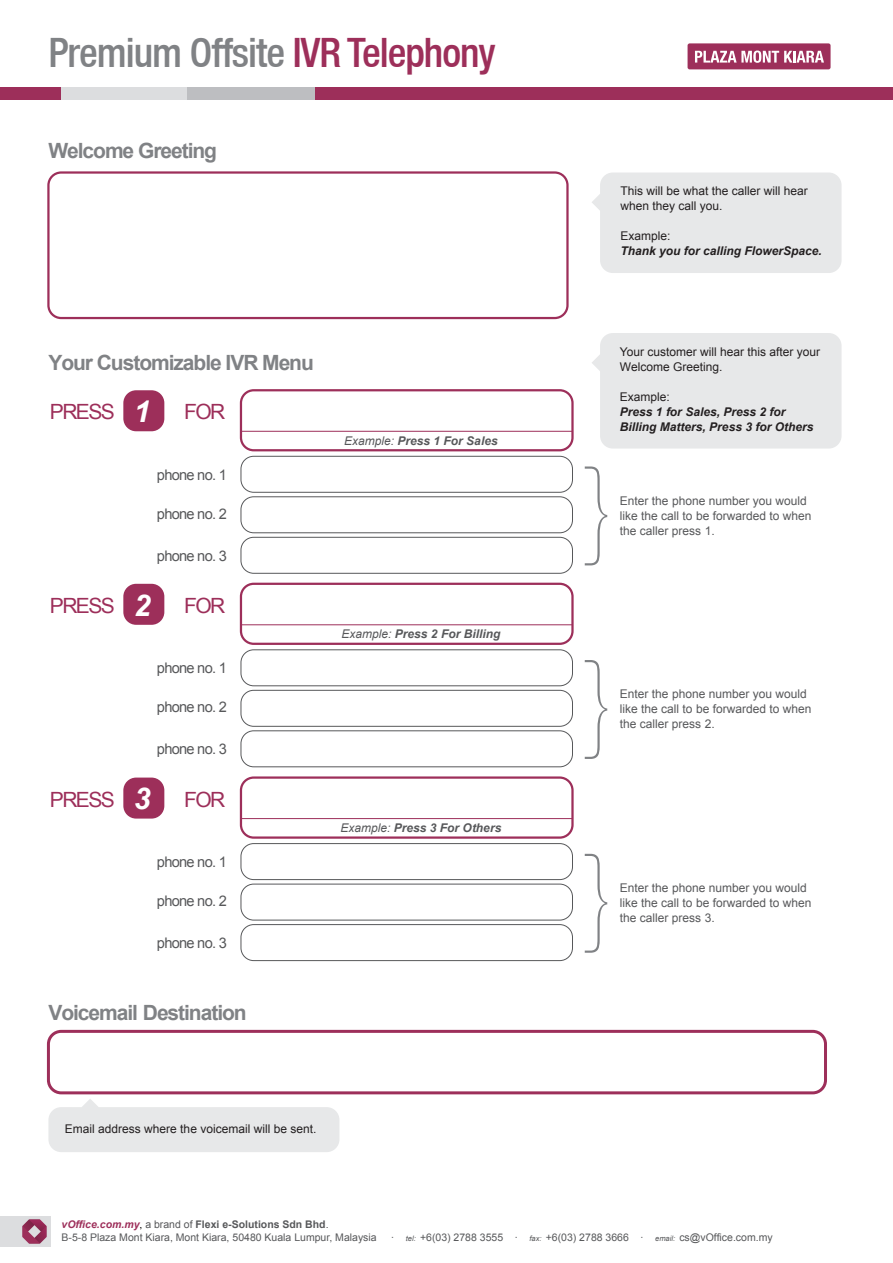
<style>
.page{position:relative;width:893px;height:1263px;background:#fff}
.page>*{position:absolute;margin:0;border:0;box-sizing:border-box;transform-origin:0 0}
.t1{font:500 condensed 40.5px "Helvetica Neue LT";letter-spacing:-.025em;color:#808285}
.t2{font:700 21px "Arial";letter-spacing:-.05em;color:#808285}
.t3{font:21px "Arial";letter-spacing:-.075em;color:#9d2f5a}
.t4{font:14.55px "Arial";letter-spacing:-.05em;color:#57585a}
.t5{font:12px/15px "Arial";color:#57585a}
.t6{font:12px/15px "Arial";color:#231f20}
.t7{font:italic 700 12px/15px "Arial";color:#231f20}
.t8{font:italic 700 12px "Arial";color:#57585a}
.t9{font:10.5px/13.5px "Arial";color:#57585a}
.s1{color:#9d2f5a}
.s2{font-weight:700;font-style:italic;font-size:30px;color:#fff}
.s3{font-weight:400}
.s4{font-weight:700;font-style:italic;color:#9d2f5a}
.s5{color:#000}
.s6{font-weight:700}
.s7{font-style:italic;font-size:7.5px}
</style>
<div class="page">
<div style="left:123px;top:390px;width:41px;height:41px;background:#9d2f5a;border-radius:13px"></div>
<div style="left:123px;top:584px;width:41px;height:41px;background:#9d2f5a;border-radius:13px"></div>
<div style="left:123px;top:777px;width:41px;height:41px;background:#9d2f5a;border-radius:13px"></div>
<div style="left:0;top:1216px;width:50px;height:30px;background:#dcdddf"></div>
<svg style="left:22px;top:1219px;width:24px;height:24px"></svg>
<div style="left:47px;top:171px;width:522px;height:148px;border:2px solid #9d2f5a;border-radius:13px"></div>
<hr style="left:241px;top:431px;width:331px;height:1px;background:#9d2f5a">
<div style="left:240px;top:389px;width:334px;height:62px;border:2px solid #9d2f5a;border-radius:13px"></div>
<div style="left:241px;top:456px;width:332px;height:37px;border:1px solid #57585a;border-radius:13px"></div>
<div style="left:241px;top:496px;width:332px;height:37px;border:1px solid #57585a;border-radius:13px"></div>
<div style="left:241px;top:537px;width:332px;height:37px;border:1px solid #57585a;border-radius:13px"></div>
<svg style="left:585px;top:466px;width:22px;height:99px"></svg>
<div style="left:592px;top:333px;width:250px;height:115px;background:#e7e8e9"></div>
<hr style="left:241px;top:624px;width:331px;height:1px;background:#9d2f5a">
<div style="left:240px;top:583px;width:334px;height:62px;border:2px solid #9d2f5a;border-radius:13px"></div>
<div style="left:241px;top:649px;width:332px;height:37px;border:1px solid #57585a;border-radius:13px"></div>
<div style="left:241px;top:690px;width:332px;height:37px;border:1px solid #57585a;border-radius:13px"></div>
<div style="left:241px;top:730px;width:332px;height:37px;border:1px solid #57585a;border-radius:13px"></div>
<svg style="left:585px;top:660px;width:22px;height:99px"></svg>
<hr style="left:241px;top:818px;width:331px;height:1px;background:#9d2f5a">
<div style="left:240px;top:776px;width:334px;height:63px;border:2px solid #9d2f5a;border-radius:13px"></div>
<div style="left:241px;top:843px;width:332px;height:37px;border:1px solid #57585a;border-radius:13px"></div>
<div style="left:241px;top:884px;width:332px;height:36px;border:1px solid #57585a;border-radius:13px"></div>
<div style="left:241px;top:924px;width:332px;height:37px;border:1px solid #57585a;border-radius:13px"></div>
<svg style="left:585px;top:854px;width:22px;height:99px"></svg>
<div style="left:592px;top:172px;width:250px;height:101px;background:#e7e8e9"></div>
<div style="left:47px;top:1030px;width:780px;height:64px;border:3px solid #9d2f5a;border-radius:13px"></div>
<svg style="left:48px;top:1099px;width:291px;height:53px"></svg>
<div style="left:315px;top:87px;width:578px;height:13px;background:#9d2f5a"></div>
<div style="left:60px;top:87px;width:128px;height:13px;background:#dcdddf"></div>
<div style="left:188px;top:87px;width:127px;height:13px;background:#bdbec1"></div>
<div style="left:0;top:87px;width:60px;height:13px;background:#9d2f5a"></div>
<div style="left:687px;top:43px;width:144px;height:26px;background:#9d2f5a;border-radius:2px"></div>
<svg style="left:695px;top:51px;width:129px;height:12px"></svg>
<h1 class="t1" style="left:48px;top:28px;width:449px">Premium Offsite <span class="s1">IVR Telephony</span></h1>
<h2 class="t2" style="left:48px;top:137px;width:170px">Welcome Greeting</h2>
<h2 class="t2" style="left:48px;top:348px;width:267px">Your Customizable IVR Menu</h2>
<h2 class="t3" style="left:50px;top:398px;width:177px">PRESS <span class="s2">1</span> FOR</h2>
<p class="t4" style="left:157px;top:465px;width:71px">phone no. 1</p>
<p class="t4" style="left:157px;top:504px;width:71px">phone no. 2</p>
<p class="t4" style="left:157px;top:546px;width:71px">phone no. 3</p>
<h2 class="t3" style="left:50px;top:592px;width:177px">PRESS <span class="s2">2</span> FOR</h2>
<p class="t4" style="left:157px;top:659px;width:71px">phone no. 1</p>
<p class="t4" style="left:157px;top:698px;width:71px">phone no. 2</p>
<p class="t4" style="left:157px;top:740px;width:71px">phone no. 3</p>
<h2 class="t3" style="left:50px;top:785px;width:177px">PRESS <span class="s2">3</span> FOR</h2>
<p class="t4" style="left:157px;top:852px;width:71px">phone no. 1</p>
<p class="t4" style="left:157px;top:891px;width:71px">phone no. 2</p>
<p class="t4" style="left:157px;top:933px;width:71px">phone no. 3</p>
<h2 class="t2" style="left:48px;top:999px;width:200px">Voicemail Destination</h2>
<p class="t8" style="left:344px;top:432px;width:155px"><span class="s3">Example:</span> Press 1 For Sales</p>
<p class="t8" style="left:342px;top:626px;width:160px"><span class="s3">Example:</span> Press 2 For Billing</p>
<p class="t8" style="left:341px;top:820px;width:162px"><span class="s3">Example:</span> Press 3 For Others</p>
<p class="t6" style="left:65px;top:1121px;width:253px">Email address where the voicemail will be sent.</p>
<p class="t6" style="left:620px;top:184px;width:189px">This will be what the caller will hear when they call you.</p>
<p class="t6" style="left:620px;top:229px;width:52px">Example:</p>
<p class="t7" style="left:620px;top:244px;width:203px">Thank you for calling FlowerSpace.</p>
<p class="t6" style="left:620px;top:344px;width:202px">Your customer will hear this after your<br>Welcome Greeting.</p>
<p class="t6" style="left:620px;top:389px;width:52px">Example:</p>
<p class="t7" style="left:620px;top:404px;width:195px">Press 1 for Sales, Press 2 for<br>Billing Matters, Press 3 for Others</p>
<p class="t5" style="left:620px;top:493px;width:193px">Enter the phone number you would like the call to be forwarded to when the caller press 1.</p>
<p class="t5" style="left:620px;top:686px;width:193px">Enter the phone number you would like the call to be forwarded to when the caller press 2.</p>
<p class="t5" style="left:620px;top:880px;width:193px">Enter the phone number you would like the call to be forwarded to when the caller press 3.</p>
<p class="t9" style="left:62px;top:1217px;width:317px"><span class="s4">vOffice.com.my</span><span class="s5">,</span> a brand of <span class="s6">Flexi e-Solutions Sdn Bhd</span>.<br>B-5-8 Plaza Mont Kiara, Mont Kiara, 50480 Kuala Lumpur, Malaysia</p>
<p class="t9" style="left:391px;top:1231px;width:383px">· <span class="s7">tel:</span> +6(03) 2788 3555 · <span class="s7">fax:</span> +6(03) 2788 3666 · <span class="s7">email:</span> cs@vOffice.com.my</p>
</div>
